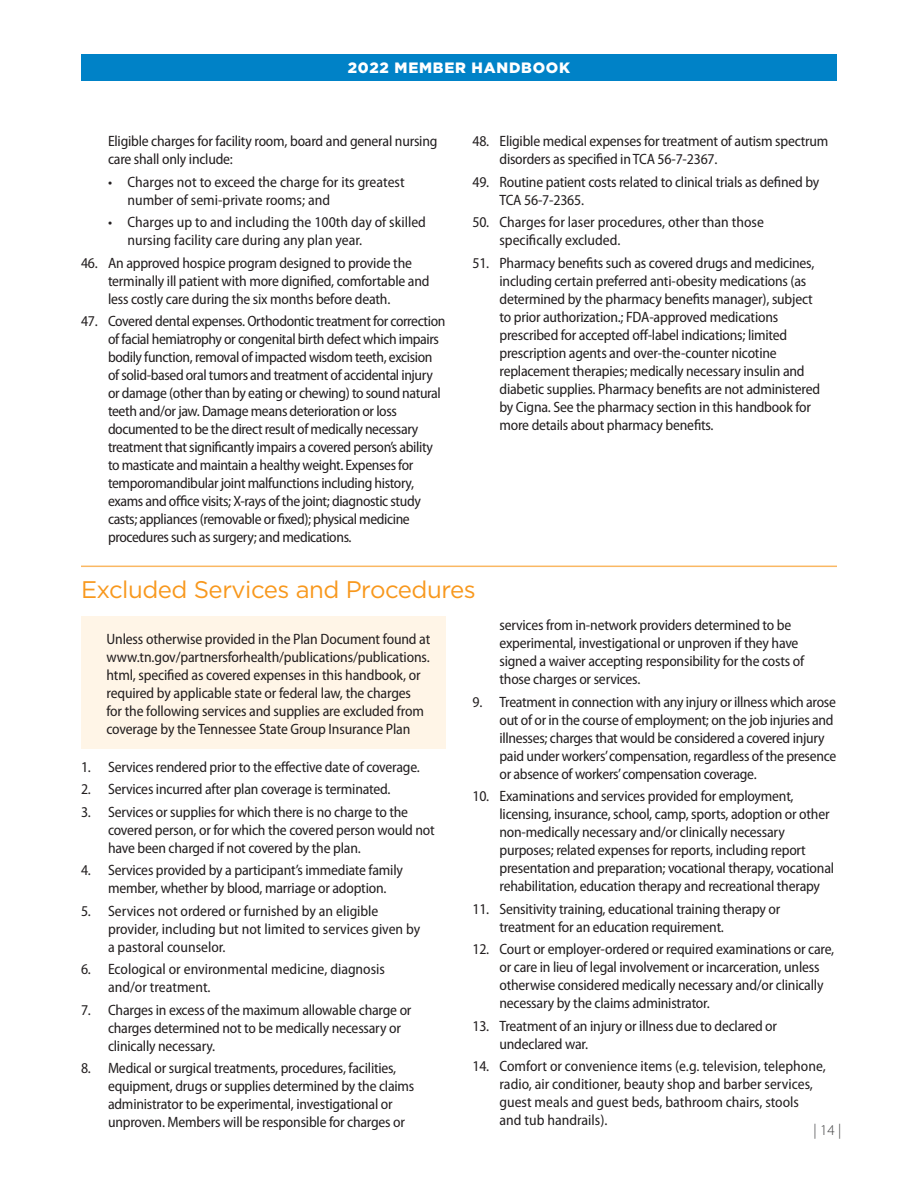
<style>
.page{position:relative;width:918px;height:1188px;background:#fff}
.page>*{position:absolute;margin:0;border:0;box-sizing:border-box;transform-origin:0 0}
.G-subhead_16_pt_book{font:24px "Gotham";letter-spacing:-.02em;color:#f8981d}
.MYRIAD_BULLETS{font:semi-condensed 15px/18px "Myriad Pro";letter-spacing:-.015em;color:#231f20}
.BODY_COPY_MYRIAD{font:semi-condensed 15px/18px "Myriad Pro";letter-spacing:-.01em;color:#231f20}
.sub_bullets{font:semi-condensed 15px/18px "Myriad Pro";color:#231f20}
.t1{font:900 15px "Gotham";letter-spacing:.05em;color:#fff}
.t2{font:300 15px "Myriad Pro";color:#414142}
</style>
<div class="page">
<div style="left:81px;top:54px;width:756px;height:27px;background:#0082c7"></div>
<div style="left:81px;top:616px;width:365px;height:133px;background:#fff5e7"></div>
<hr style="left:81px;top:566px;width:756px;height:1px;background:#f8981d">
<p class="t1" style="left:348px;top:58px;width:224px">2022 MEMBER HANDBOOK</p>
<p class="MYRIAD_BULLETS" style="left:108px;top:133px;width:331px">Eligible charges for facility room, board and general nursing care shall only include:</p>
<p class="sub_bullets" style="left:128px;top:173px;width:279px;text-indent:-20px">• Charges not to exceed the charge for its greatest number of semi-private rooms; and</p>
<p class="sub_bullets" style="left:128px;top:214px;width:300px;text-indent:-20px">• Charges up to and including the 100th day of skilled nursing facility care during any plan year.</p>
<p class="MYRIAD_BULLETS" style="left:108px;top:254px;width:323px;text-indent:-27px">46. An approved hospice program designed to provide the terminally ill patient with more dignified, comfortable and less costly care during the six months before death.</p>
<p class="MYRIAD_BULLETS" style="left:108px;top:313px;width:339px;text-indent:-27px">47. Covered dental expenses. Orthodontic treatment for correction of facial hemiatrophy or congenital birth defect which impairs bodily function, removal of impacted wisdom teeth, excision of solid-based oral tumors and treatment of accidental injury or damage (other than by eating or chewing) to sound natural teeth and/or jaw. Damage means deterioration or loss documented to be the direct result of medically necessary treatment that significantly impairs a covered person’s ability to masticate and maintain a healthy weight. Expenses for temporomandibular joint malfunctions including history, exams and office visits; X-rays of the joint; diagnostic study casts; appliances (removable or fixed); physical medicine procedures such as surgery; and medications.</p>
<p class="MYRIAD_BULLETS" style="left:500px;top:133px;width:330px;text-indent:-27px">48. Eligible medical expenses for treatment of autism spectrum disorders as specified in TCA 56-7-2367.</p>
<p class="MYRIAD_BULLETS" style="left:500px;top:173px;width:321px;text-indent:-27px">49. Routine patient costs related to clinical trials as defined by<br>TCA 56-7-2365.</p>
<p class="MYRIAD_BULLETS" style="left:500px;top:214px;width:266px;text-indent:-27px">50. Charges for laser procedures, other than those specifically excluded.</p>
<p class="MYRIAD_BULLETS" style="left:500px;top:254px;width:322px;text-indent:-27px">51. Pharmacy benefits such as covered drugs and medicines, including certain preferred anti-obesity medications (as determined by the pharmacy benefits manager), subject to prior authorization.; FDA-approved medications prescribed for accepted off-label indications; limited prescription agents and over-the-counter nicotine replacement therapies; medically necessary insulin and diabetic supplies. Pharmacy benefits are not administered by Cigna. See the pharmacy section in this handbook for more details about pharmacy benefits.</p>
<p class="G-subhead_16_pt_book" style="left:81px;top:574px;width:396px">Excluded Services and Procedures</p>
<p class="BODY_COPY_MYRIAD" style="left:106px;top:630px;width:325px">Unless otherwise provided in the Plan Document found at www.tn.gov/partnersforhealth/publications/publications. html, specified as covered expenses in this handbook, or required by applicable state or federal law, the charges for the following services and supplies are excluded from coverage by the Tennessee State Group Insurance Plan</p>
<p class="MYRIAD_BULLETS" style="left:81px;top:758px;width:340px">1. Services rendered prior to the effective date of coverage.</p>
<p class="MYRIAD_BULLETS" style="left:81px;top:781px;width:311px">2. Services incurred after plan coverage is terminated.</p>
<p class="MYRIAD_BULLETS" style="left:108px;top:803px;width:328px;text-indent:-27px">3. Services or supplies for which there is no charge to the covered person, or for which the covered person would not have been charged if not covered by the plan.</p>
<p class="MYRIAD_BULLETS" style="left:108px;top:862px;width:296px;text-indent:-27px">4. Services provided by a participant’s immediate family member, whether by blood, marriage or adoption.</p>
<p class="MYRIAD_BULLETS" style="left:108px;top:902px;width:314px;text-indent:-27px">5. Services not ordered or furnished by an eligible provider, including but not limited to services given by a pastoral counselor.</p>
<p class="MYRIAD_BULLETS" style="left:108px;top:961px;width:278px;text-indent:-27px">6. Ecological or environmental medicine, diagnosis and/or treatment.</p>
<p class="MYRIAD_BULLETS" style="left:108px;top:1001px;width:305px;text-indent:-27px">7. Charges in excess of the maximum allowable charge or charges determined not to be medically necessary or clinically necessary.</p>
<p class="MYRIAD_BULLETS" style="left:108px;top:1060px;width:308px;text-indent:-27px">8. Medical or surgical treatments, procedures, facilities, equipment, drugs or supplies determined by the claims administrator to be experimental, investigational or unproven. Members will be responsible for charges or</p>
<p class="MYRIAD_BULLETS" style="left:500px;top:617px;width:306px">services from in-network providers determined to be experimental, investigational or unproven if they have signed a waiver accepting responsibility for the costs of those charges or services.</p>
<p class="MYRIAD_BULLETS" style="left:500px;top:693px;width:338px;text-indent:-27px">9. Treatment in connection with any injury or illness which arose out of or in the course of employment; on the job injuries and illnesses; charges that would be considered a covered injury paid under workers’ compensation, regardless of the presence or absence of workers’ compensation coverage.</p>
<p class="MYRIAD_BULLETS" style="left:500px;top:788px;width:336px;text-indent:-27px">10. Examinations and services provided for employment, licensing, insurance, school, camp, sports, adoption or other non-medically necessary and/or clinically necessary purposes; related expenses for reports, including report presentation and preparation; vocational therapy, vocational rehabilitation, education therapy and recreational therapy</p>
<p class="MYRIAD_BULLETS" style="left:500px;top:900px;width:282px;text-indent:-27px">11. Sensitivity training, educational training therapy or treatment for an education requirement.</p>
<p class="MYRIAD_BULLETS" style="left:500px;top:941px;width:336px;text-indent:-27px">12. Court or employer-ordered or required examinations or care, or care in lieu of legal involvement or incarceration, unless otherwise considered medically necessary and/or clinically necessary by the claims administrator.</p>
<p class="MYRIAD_BULLETS" style="left:500px;top:1017px;width:279px;text-indent:-27px">13. Treatment of an injury or illness due to declared or undeclared war.</p>
<p class="MYRIAD_BULLETS" style="left:500px;top:1058px;width:328px;text-indent:-27px">14. Comfort or convenience items (e.g. television, telephone, radio, air conditioner, beauty shop and barber services, guest meals and guest beds, bathroom chairs, stools<br>and tub handrails).</p>
<p class="t2" style="left:814px;top:1122px;width:29px">| 14 |</p>
</div>
